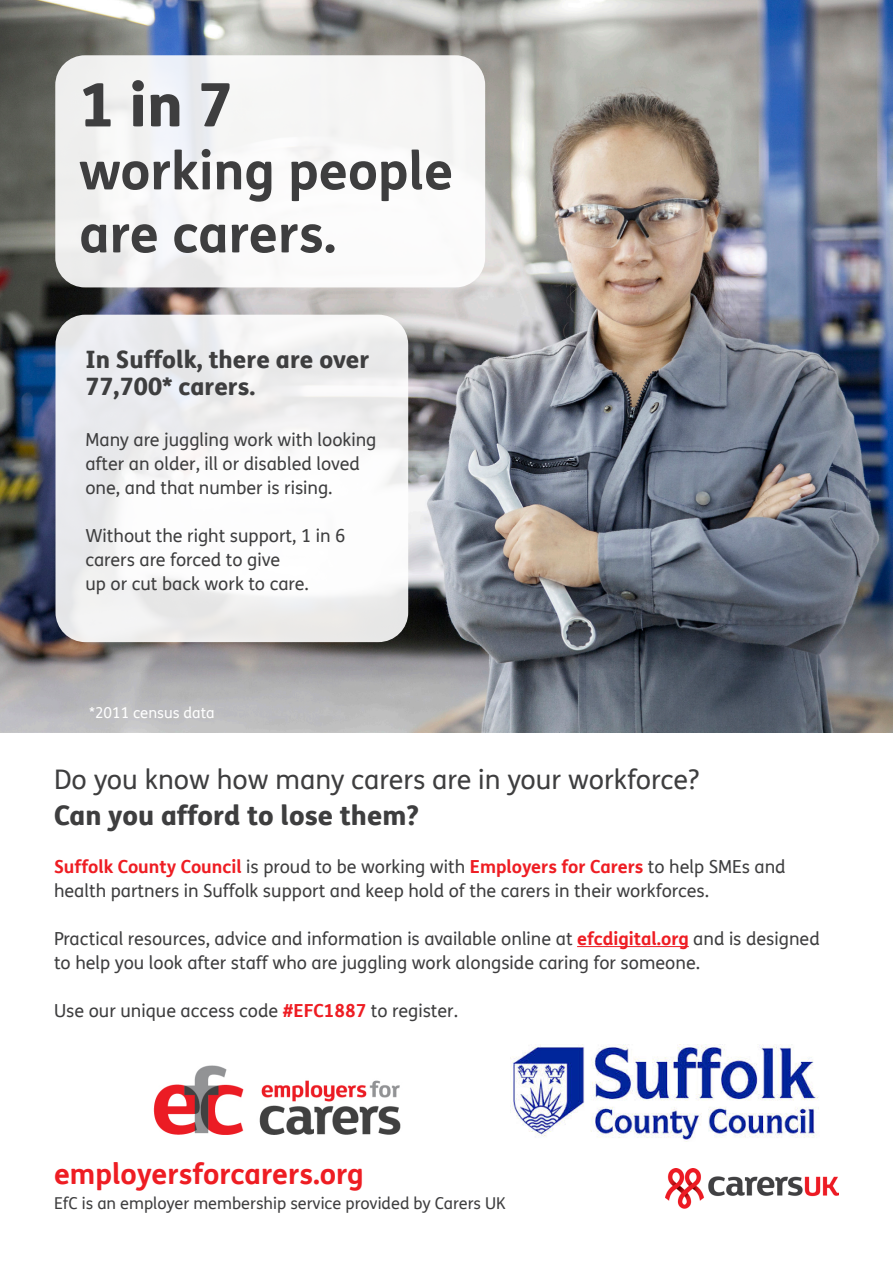
<style>
.page{position:relative;width:893px;height:1263px;background:#fff}
.page>*{position:absolute;margin:0;border:0;box-sizing:border-box;transform-origin:0 0}
.t1{font:800 60px "FS Me";color:#3e3e3f}
.t2{font:700 52.5px/63px "FS Me";color:#3e3e3f}
.Headings{font:700 28.65px "FS Me";color:#ee1d23}
.t3{font:27px "FS Me";color:#3e3e3f}
.t4{font:800 27px "FS Me";color:#3e3e3f}
.t5{font:800 24px/27px "FS Me";color:#3e3e3f}
.t6{font:18px/24px "FS Me";color:#3e3e3f}
.Headings-2{font:16.35px "FS Me";color:#3e3e3f}
.t7{font:15px "FS Me";color:#fff}
.s1{font-weight:700;color:#ee1d23}
</style>
<div class="page">
<img style="left:0;top:0;width:893px;height:732px">
<img style="left:153px;top:1065px;width:248px;height:70px">
<div style="left:55px;top:55px;width:430px;height:232px;background:#f6f6f7;border-radius:30px"></div>
<hr style="left:577px;top:946px;width:112px;height:1px;background:#ee1d23">
<div style="left:55px;top:315px;width:353px;height:327px;background:#f1f1f2;border-radius:30px"></div>
<img style="left:665px;top:1168px;width:174px;height:41px">
<img style="left:510px;top:1045px;width:308px;height:95px">
<p class="t1" style="left:79px;top:58px;width:155px">1 in 7</p>
<p class="t2" style="left:79px;top:137px;width:376px">working people are carers.</p>
<p class="t5" style="left:85px;top:345px;width:285px">In Suffolk, there are over<br>77,700* carers.</p>
<p class="t6" style="left:85px;top:428px;width:293px">Many are juggling work with looking after an older, ill or disabled loved one, and that number is rising.</p>
<p class="t6" style="left:85px;top:524px;width:261px">Without the right support, 1 in 6 carers are forced to give<br>up or cut back work to care.</p>
<p class="t7" style="left:89px;top:702px;width:127px">*2011 census data</p>
<p class="t3" style="left:54px;top:761px;width:647px">Do you know how many carers are in your workforce?</p>
<p class="t4" style="left:54px;top:794px;width:366px">Can you afford to lose them?</p>
<p class="t6" style="left:54px;top:854px;width:733px"><span class="s1">Suffolk County Council</span> is proud to be working with <span class="s1">Employers for Carers</span> to help SMEs and health partners in Suffolk support and keep hold of the carers in their workforces.</p>
<p class="t6" style="left:54px;top:926px;width:767px">Practical resources, advice and information is available online at <span class="s1">efcdigital.org</span> and is designed to help you look after staff who are juggling work alongside caring for someone.</p>
<p class="t6" style="left:54px;top:998px;width:406px">Use our unique access code <span class="s1">#EFC1887</span> to register.</p>
<p class="Headings" style="left:54px;top:1152px;width:311px">employersforcarers.org</p>
<p class="Headings-2" style="left:54px;top:1192px;width:453px">EfC is an employer membership service provided by Carers UK</p>
</div>
